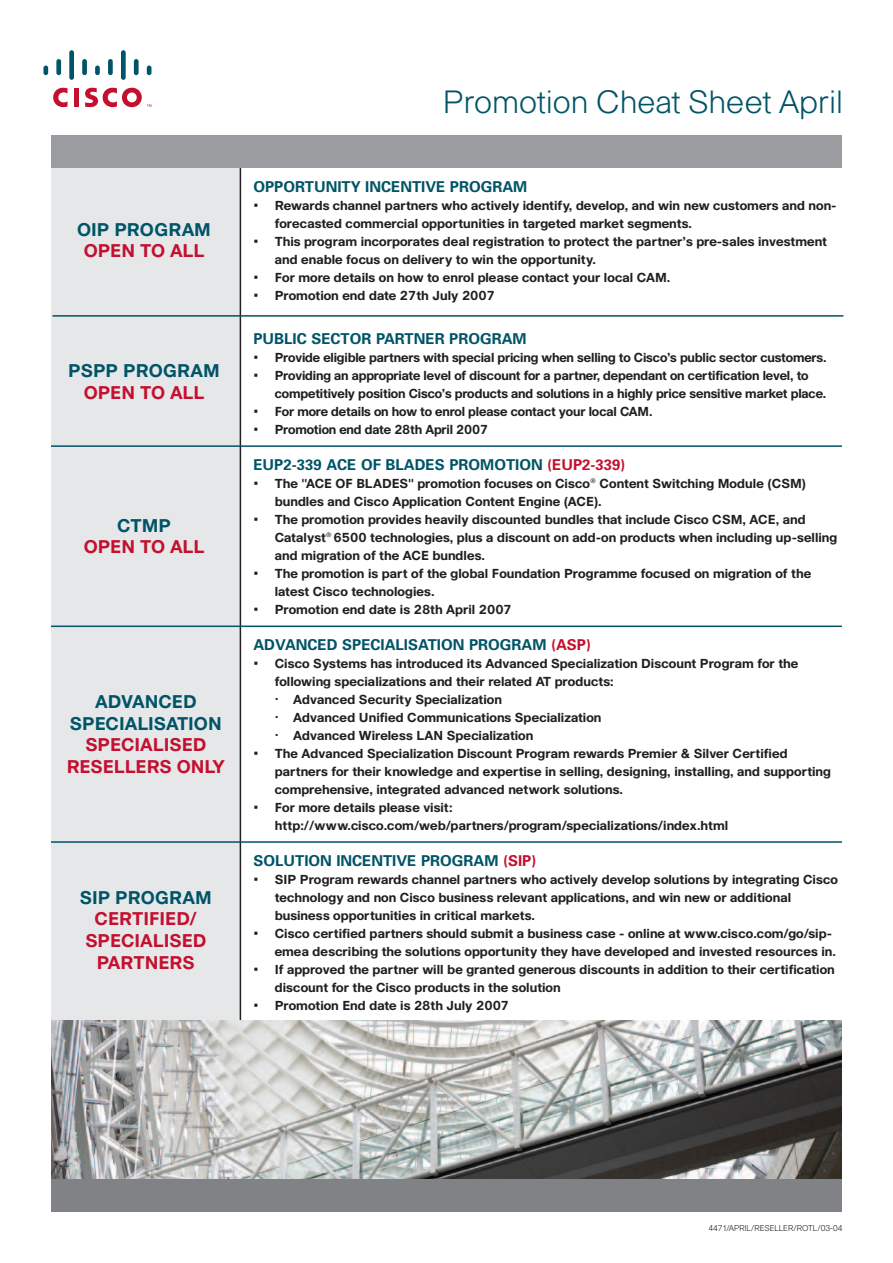
<style>
.page{position:relative;width:893px;height:1263px;background:#fff}
.page>*{position:absolute;margin:0;border:0;box-sizing:border-box;transform-origin:0 0}
.t1{font:300 31.5px "Cisco";color:#005467}
.t2{font:700 18px/21.6px "Cisco";color:#c3102f;text-align:center}
.t3{font:700 18px/21.6px "Cisco";color:#005467;text-align:center}
.t4{font:700 15px "Univers";color:#005467}
.t5{font:700 12.75px/18px "Cisco";color:#231f20}
.t6{font:300 8.25px "Cisco";color:#231f20}
.s1{color:#c3102f}
</style>
<div class="page">
<div style="left:51px;top:165px;width:190px;height:855px;background:#e6e7e9"></div>
<hr style="left:240px;top:168px;width:1px;height:852px;background:#231f20">
<div style="left:51px;top:135px;width:791px;height:32px;background:#9b9ca0"></div>
<hr style="left:53px;top:315px;width:790px;height:2px;background:#005467">
<hr style="left:51px;top:445px;width:791px;height:2px;background:#005467">
<img style="left:51px;top:1020px;width:791px;height:159px">
<hr style="left:51px;top:625px;width:791px;height:2px;background:#005467">
<hr style="left:51px;top:841px;width:791px;height:2px;background:#005467">
<div style="left:51px;top:1179px;width:791px;height:33px;background:#808285"></div>
<div style="left:74px;top:88px;width:5px;height:19px;background:#c3102f"></div>
<svg style="left:53px;top:88px;width:15px;height:19px"></svg>
<div style="left:43px;top:66px;width:5px;height:9px;background:#005467;border-radius:2px"></div>
<div style="left:56px;top:59px;width:5px;height:16px;background:#005467;border-radius:2px"></div>
<div style="left:69px;top:50px;width:5px;height:30px;background:#005467;border-radius:2px"></div>
<div style="left:82px;top:59px;width:5px;height:16px;background:#005467;border-radius:2px"></div>
<div style="left:95px;top:66px;width:5px;height:9px;background:#005467;border-radius:2px"></div>
<div style="left:108px;top:59px;width:5px;height:16px;background:#005467;border-radius:2px"></div>
<div style="left:121px;top:50px;width:5px;height:30px;background:#005467;border-radius:2px"></div>
<div style="left:134px;top:59px;width:5px;height:16px;background:#005467;border-radius:2px"></div>
<svg style="left:147px;top:66px;width:4px;height:9px"></svg>
<svg style="left:85px;top:88px;width:66px;height:19px"></svg>
<h2 class="t3" style="left:77px;top:220px;width:135px">OIP PROGRAM</h2>
<h2 class="t2" style="left:84px;top:242px;width:122px">OPEN TO ALL</h2>
<h2 class="t3" style="left:68px;top:362px;width:153px">PSPP PROGRAM</h2>
<h2 class="t2" style="left:84px;top:383px;width:122px">OPEN TO ALL</h2>
<h2 class="t3" style="left:117px;top:516px;width:55px">CTMP</h2>
<h2 class="t2" style="left:84px;top:538px;width:122px">OPEN TO ALL</h2>
<h2 class="t3" style="left:70px;top:692px;width:153px">ADVANCED<br>SPECIALISATION</h2>
<h2 class="t2" style="left:67px;top:736px;width:160px">SPECIALISED<br>RESELLERS ONLY</h2>
<h2 class="t3" style="left:80px;top:888px;width:134px">SIP PROGRAM</h2>
<h2 class="t2" style="left:85px;top:910px;width:122px">CERTIFIED/<br>SPECIALISED<br>PARTNERS</h2>
<h1 class="t1" style="left:443px;top:90px;width:401px">Promotion Cheat Sheet April</h1>
<p class="t4" style="left:253px;top:181px;width:275px">OPPORTUNITY INCENTIVE PROGRAM</p>
<p class="t5" style="left:275px;top:198px;width:563px;text-indent:-21px">• Rewards channel partners who actively identify, develop, and win new customers and non&shy;forecasted commercial opportunities in targeted market segments.</p>
<p class="t5" style="left:275px;top:234px;width:554px;text-indent:-21px">• This program incorporates deal registration to protect the partner’s pre-sales investment and enable focus on delivery to win the opportunity.</p>
<p class="t5" style="left:253px;top:270px;width:418px">• For more details on how to enrol please contact your local CAM.</p>
<p class="t5" style="left:253px;top:288px;width:243px">• Promotion end date 27th July 2007</p>
<p class="t4" style="left:253px;top:333px;width:275px">PUBLIC SECTOR PARTNER PROGRAM</p>
<p class="t5" style="left:253px;top:349px;width:575px">• Provide eligible partners with special pricing when selling to Cisco’s public sector customers.</p>
<p class="t5" style="left:275px;top:367px;width:553px;text-indent:-21px">• Providing an appropriate level of discount for a partner, dependant on certification level, to competitively position Cisco’s products and solutions in a highly price sensitive market place.</p>
<p class="t5" style="left:253px;top:403px;width:400px">• For more details on how to enrol please contact your local CAM.</p>
<p class="t5" style="left:253px;top:421px;width:236px">• Promotion end date 28th April 2007</p>
<p class="t4" style="left:253px;top:459px;width:374px">EUP2-339 ACE OF BLADES PROMOTION <span class="s1">(EUP2-339)</span></p>
<p class="t5" style="left:275px;top:475px;width:533px;text-indent:-21px">• The "ACE OF BLADES" promotion focuses on Cisco<sup>®</sup> Content Switching Module (CSM) bundles and Cisco Application Content Engine (ACE).</p>
<p class="t5" style="left:275px;top:511px;width:564px;text-indent:-21px">• The promotion provides heavily discounted bundles that include Cisco CSM, ACE, and<br>Catalyst<sup>®</sup> 6500 technologies, plus a discount on add-on products when including up-selling and migration of the ACE bundles.</p>
<p class="t5" style="left:275px;top:565px;width:538px;text-indent:-21px">• The promotion is part of the global Foundation Programme focused on migration of the latest Cisco technologies.</p>
<p class="t5" style="left:253px;top:601px;width:260px">• Promotion end date is 28th April 2007</p>
<p class="t4" style="left:253px;top:639px;width:339px">ADVANCED SPECIALISATION PROGRAM <span class="s1">(ASP)</span></p>
<p class="t5" style="left:275px;top:655px;width:525px;text-indent:-21px">• Cisco Systems has introduced its Advanced Specialization Discount Program for the following specializations and their related AT products:<br>· Advanced Security Specialization<br>· Advanced Unified Communications Specialization<br>· Advanced Wireless LAN Specialization</p>
<p class="t5" style="left:275px;top:745px;width:558px;text-indent:-21px">• The Advanced Specialization Discount Program rewards Premier &amp; Silver Certified partners for their knowledge and expertise in selling, designing, installing, and supporting comprehensive, integrated advanced network solutions.</p>
<p class="t5" style="left:275px;top:799px;width:455px;text-indent:-21px">• For more details please visit: http://www.cisco.com/web/partners/program/specializations/index.html</p>
<p class="t4" style="left:253px;top:855px;width:284px">SOLUTION INCENTIVE PROGRAM <span class="s1">(SIP)</span></p>
<p class="t5" style="left:275px;top:871px;width:565px;text-indent:-21px">• SIP Program rewards channel partners who actively develop solutions by integrating Cisco technology and non Cisco business relevant applications, and win new or additional business opportunities in critical markets.</p>
<p class="t5" style="left:253px;top:925px;width:584px;text-align:right">• Cisco certified partners should submit a business case - online at www.cisco.com/go/sip&shy;emea describing the solutions opportunity they have developed and invested resources in.</p>
<p class="t5" style="left:275px;top:961px;width:562px;text-indent:-21px">• If approved the partner will be granted generous discounts in addition to their certification discount for the Cisco products in the solution</p>
<p class="t5" style="left:253px;top:997px;width:257px">• Promotion End date is 28th July 2007</p>
<p class="t6" style="left:709px;top:1225px;width:135px">4471/APRIL/RESELLER/ROTL/03-04</p>
</div>
